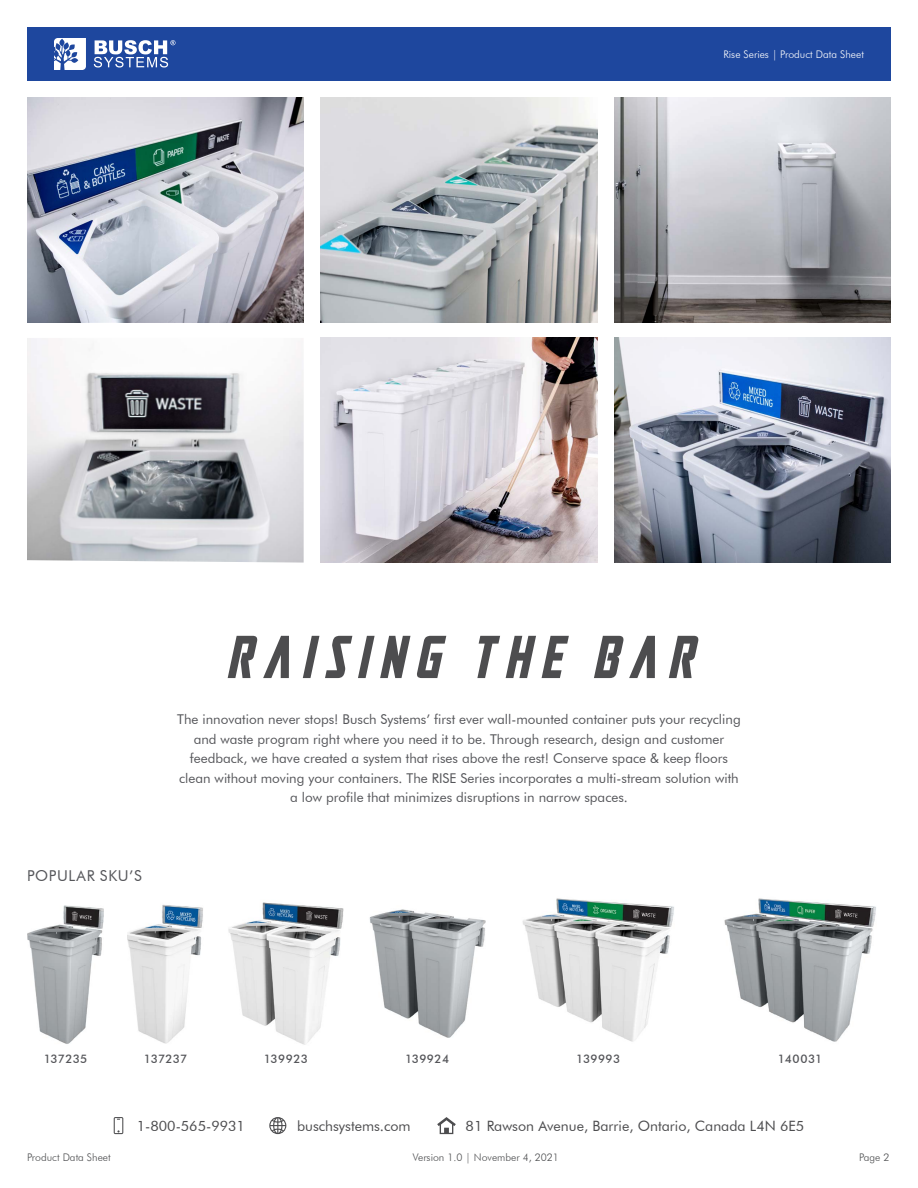
<style>
.page{position:relative;width:918px;height:1188px;background:#fff}
.page>*{position:absolute;margin:0;border:0;box-sizing:border-box;transform-origin:0 0}
.t1{font:italic 60px "Mandalore Title";color:#4d4d4f}
.t2{font:15px "Futura BT";letter-spacing:.045em;color:#55565a}
.t3{font:14.25px "Futura BT";color:#4d4d4f}
.t4{font:13.5px/19.5px "Futura BT";color:#55565a;text-align:center}
.t5{font:500 11.85px "Futura BT";letter-spacing:.03em;color:#55565a}
.t6{font:300 10.5px "Futura BT";color:#4c4d4f}
.t7{font:300 10.5px "Futura BT";color:#fff}
</style>
<div class="page">
<svg style="left:437px;top:1117px;width:19px;height:17px"></svg>
<svg style="left:114px;top:1117px;width:9px;height:17px"></svg>
<svg style="left:269px;top:1117px;width:17px;height:17px"></svg>
<div style="left:27px;top:27px;width:864px;height:54px;background:#1e479e"></div>
<svg style="left:54px;top:38px;width:32px;height:32px"></svg>
<svg style="left:94px;top:40px;width:82px;height:28px"></svg>
<img style="left:228px;top:902px;width:116px;height:143px">
<img style="left:724px;top:898px;width:152px;height:144px">
<img style="left:522px;top:898px;width:152px;height:144px">
<img style="left:127px;top:904px;width:76px;height:140px">
<img style="left:27px;top:905px;width:77px;height:139px">
<img style="left:369px;top:909px;width:117px;height:129px">
<img style="left:27px;top:98px;width:277px;height:225px">
<img style="left:614px;top:98px;width:277px;height:225px">
<img style="left:321px;top:338px;width:276px;height:225px">
<img style="left:614px;top:338px;width:277px;height:225px">
<img style="left:321px;top:98px;width:276px;height:225px">
<img style="left:27px;top:338px;width:277px;height:225px">
<p class="t7" style="left:723px;top:48px;width:142px">Rise Series | Product Data Sheet</p>
<h1 class="t1" style="left:220px;top:626px;width:479px">RAISING THE BAR</h1>
<p class="t2" style="left:27px;top:867px;width:116px">POPULAR SKU’S</p>
<p class="t4" style="left:177px;top:710px;width:565px">The innovation never stops! Busch Systems’ first ever wall-mounted container puts your recycling and waste program right where you need it to be. Through research, design and customer feedback, we have created a system that rises above the rest! Conserve space &amp; keep floors clean without moving your containers. The RISE Series incorporates a multi-stream solution with a low profile that minimizes disruptions in narrow spaces.</p>
<p class="t5" style="left:44px;top:1051px;width:45px">137235</p>
<p class="t5" style="left:144px;top:1051px;width:45px">137237</p>
<p class="t5" style="left:264px;top:1051px;width:46px">139923</p>
<p class="t5" style="left:405px;top:1051px;width:46px">139924</p>
<p class="t5" style="left:576px;top:1051px;width:46px">139993</p>
<p class="t5" style="left:778px;top:1051px;width:46px">140031</p>
<p class="t3" style="left:137px;top:1117px;width:110px">1-800-565-9931</p>
<p class="t3" style="left:297px;top:1117px;width:115px">buschsystems.com</p>
<p class="t3" style="left:466px;top:1117px;width:340px">81 Rawson Avenue, Barrie, Ontario, Canada L4N 6E5</p>
<p class="t6" style="left:27px;top:1151px;width:85px">Product Data Sheet</p>
<p class="t6" style="left:413px;top:1151px;width:148px">Version 1.0 | November 4, 2021</p>
<p class="t6" style="left:859px;top:1151px;width:32px">Page 2</p>
</div>
